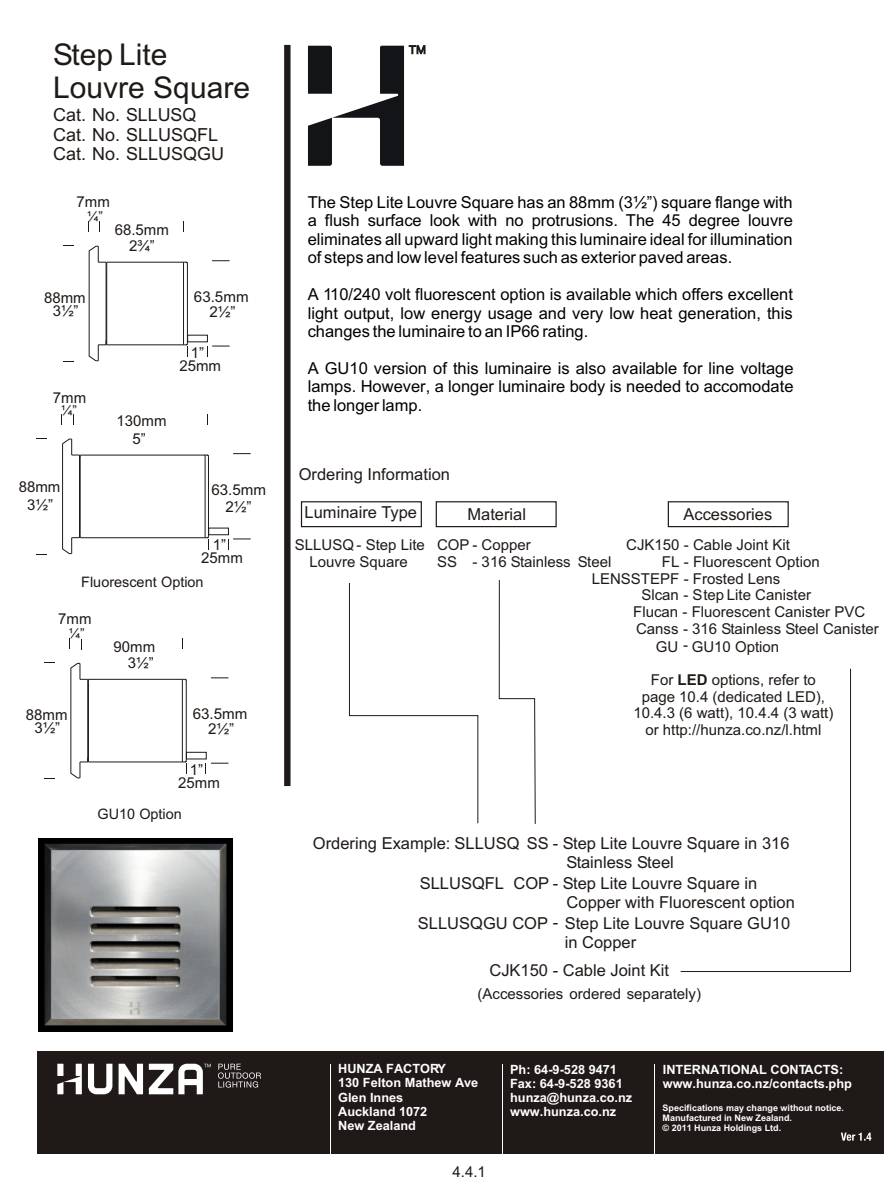
<style>
.page{position:relative;width:894px;height:1191px;background:#fff}
.page>*{position:absolute;margin:0;border:0;box-sizing:border-box;transform-origin:0 0}
.t1{font:30px/33.2px "Arial Baltic";color:#1f1a17}
.t2{font:18px/20.1px "Arial Baltic";color:#1f1a17}
.t3{font:16.5px/18.5px "Arial Baltic";color:#000;text-align:justify}
.t4{font:16.5px/18.5px "Arial";color:#1f1a17;text-align:center}
.t5{font:15px/16.8px "Arial";color:#1f1a17}
.t6{font:15px/16.8px "Arial Baltic";color:#1f1a17;text-align:center}
.t7{font:14.4px "Arial";color:#1f1a17}
.t8{font:13.5px "Arial";color:#1f1a17}
.t9{font:700 12.75px/14.2px "Arial Baltic";color:#fff}
.t10{font:700 9px/10.1px "Arial Baltic";color:#fff}
.s1{font-weight:700}
</style>
<div class="page">
<div style="left:284px;top:45px;width:7px;height:741px;background:#1f1a17"></div>
<div style="left:301px;top:501px;width:121px;height:26px;border:1px solid #1f1a17"></div>
<div style="left:668px;top:501px;width:121px;height:26px;border:1px solid #1f1a17"></div>
<div style="left:436px;top:501px;width:121px;height:26px;border:1px solid #1f1a17"></div>
<svg style="left:349px;top:583px;width:130px;height:241px"></svg>
<svg style="left:680px;top:668px;width:171px;height:304px"></svg>
<svg style="left:498px;top:580px;width:38px;height:244px"></svg>
<hr style="left:183px;top:262px;width:1px;height:83px;background:#1f1a17">
<hr style="left:107px;top:262px;width:77px;height:1px;background:#1f1a17">
<hr style="left:187px;top:263px;width:1px;height:81px;background:#1f1a17">
<svg style="left:88px;top:245px;width:19px;height:117px"></svg>
<hr style="left:107px;top:344px;width:77px;height:1px;background:#1f1a17">
<svg style="left:184px;top:343px;width:4px;height:14px"></svg>
<div style="left:187px;top:335px;width:21px;height:7px;border:1px solid #1f1a17"></div>
<svg style="left:207px;top:346px;width:23px;height:11px"></svg>
<svg style="left:212px;top:260px;width:18px;height:1px"></svg>
<hr style="left:205px;top:455px;width:1px;height:83px;background:#1f1a17">
<hr style="left:80px;top:455px;width:125px;height:1px;background:#1f1a17">
<hr style="left:208px;top:456px;width:1px;height:80px;background:#1f1a17">
<hr style="left:80px;top:537px;width:125px;height:1px;background:#1f1a17">
<svg style="left:205px;top:536px;width:4px;height:14px"></svg>
<div style="left:208px;top:528px;width:21px;height:7px;border:1px solid #1f1a17"></div>
<svg style="left:228px;top:539px;width:23px;height:11px"></svg>
<svg style="left:233px;top:453px;width:18px;height:1px"></svg>
<svg style="left:62px;top:438px;width:19px;height:116px"></svg>
<svg style="left:308px;top:45px;width:117px;height:121px"></svg>
<img style="left:39px;top:839px;width:193px;height:193px">
<div style="left:37px;top:1051px;width:847px;height:102px;background:#1f1a17"></div>
<svg style="left:839px;top:1133px;width:33px;height:21px"></svg>
<hr style="left:330px;top:1064px;width:1px;height:89px;background:#fff">
<hr style="left:503px;top:1064px;width:1px;height:89px;background:#fff">
<hr style="left:655px;top:1064px;width:1px;height:89px;background:#fff">
<svg style="left:57px;top:1064px;width:204px;height:31px"></svg>
<hr style="left:182px;top:679px;width:1px;height:83px;background:#1f1a17">
<hr style="left:88px;top:679px;width:94px;height:1px;background:#1f1a17">
<hr style="left:186px;top:681px;width:1px;height:80px;background:#1f1a17">
<svg style="left:182px;top:678px;width:5px;height:3px"></svg>
<svg style="left:70px;top:663px;width:19px;height:116px"></svg>
<hr style="left:89px;top:762px;width:93px;height:1px;background:#1f1a17">
<svg style="left:182px;top:760px;width:5px;height:14px"></svg>
<div style="left:186px;top:752px;width:20px;height:7px;border:1px solid #1f1a17"></div>
<svg style="left:211px;top:763px;width:17px;height:1px"></svg>
<svg style="left:211px;top:678px;width:17px;height:1px"></svg>
<h1 class="t1" style="left:53px;top:40px;width:199px">Step Lite<br>Louvre Square</h1>
<p class="t2" style="left:53px;top:106px;width:167px">Cat. No. SLLUSQ<br>Cat. No. SLLUSQFL</p>
<p class="t2" style="left:53px;top:146px;width:173px">Cat. No. SLLUSQGU</p>
<p class="t5" style="left:77px;top:195px;width:35px">7mm</p>
<p class="t8" style="left:87px;top:211px;width:17px">¼”</p>
<p class="t5" style="left:115px;top:223px;width:56px">68.5mm</p>
<p class="t5" style="left:129px;top:239px;width:27px">2¾”</p>
<p class="t5" style="left:44px;top:290px;width:43px">88mm</p>
<p class="t5" style="left:194px;top:290px;width:56px">63.5mm</p>
<p class="t5" style="left:53px;top:304px;width:27px">3½”</p>
<p class="t5" style="left:209px;top:305px;width:28px">2½”</p>
<p class="t5" style="left:191px;top:346px;width:15px">1”</p>
<p class="t5" style="left:53px;top:390px;width:35px">7mm</p>
<p class="t8" style="left:61px;top:406px;width:17px">¼”</p>
<p class="t5" style="left:19px;top:480px;width:43px">88mm</p>
<p class="t5" style="left:179px;top:359px;width:43px">25mm</p>
<p class="t5" style="left:117px;top:413px;width:52px">130mm</p>
<p class="t5" style="left:133px;top:432px;width:15px">5”</p>
<p class="t5" style="left:211px;top:483px;width:56px">63.5mm</p>
<p class="t5" style="left:27px;top:498px;width:27px">3½”</p>
<p class="t5" style="left:225px;top:500px;width:28px">2½”</p>
<p class="t5" style="left:213px;top:538px;width:15px">1”</p>
<p class="t5" style="left:201px;top:551px;width:43px">25mm</p>
<p class="t7" style="left:81px;top:576px;width:124px">Fluorescent Option</p>
<p class="t5" style="left:58px;top:612px;width:35px">7mm</p>
<p class="t8" style="left:69px;top:628px;width:17px">¼”</p>
<p class="t5" style="left:26px;top:708px;width:43px">88mm</p>
<p class="t5" style="left:114px;top:640px;width:43px">90mm</p>
<p class="t5" style="left:128px;top:656px;width:27px">3½”</p>
<p class="t5" style="left:193px;top:707px;width:56px">63.5mm</p>
<p class="t5" style="left:34px;top:721px;width:27px">3½”</p>
<p class="t5" style="left:208px;top:722px;width:28px">2½”</p>
<p class="t5" style="left:190px;top:763px;width:15px">1”</p>
<p class="t5" style="left:178px;top:776px;width:43px">25mm</p>
<p class="t7" style="left:98px;top:809px;width:86px">GU10 Option</p>
<p class="t3" style="left:308px;top:195px;width:487px">The Step Lite Louvre Square has an 88mm (3½”) square flange with a flush surface look with no protrusions. The 45 degree louvre eliminates all upward light making this luminaire ideal for illumination of steps and low level features such as exterior paved areas.</p>
<p class="t3" style="left:308px;top:287px;width:487px">A 110/240 volt fluorescent option is available which offers excellent light output, low energy usage and very low heat generation, this changes the luminaire to an IP66 rating.</p>
<p class="t3" style="left:308px;top:360px;width:487px">A GU10 version of this luminaire is also available for line voltage lamps. However, a longer luminaire body is needed to accomodate the longer lamp.</p>
<p class="t4" style="left:299px;top:466px;width:153px">Ordering Information</p>
<p class="t4" style="left:305px;top:505px;width:114px">Luminaire Type</p>
<p class="t4" style="left:467px;top:507px;width:60px">Material</p>
<p class="t5" style="left:437px;top:538px;width:176px">COP - Copper<br>SS - 316 Stainless Steel</p>
<p class="t4" style="left:683px;top:507px;width:90px">Accessories</p>
<p class="t5" style="left:295px;top:538px;width:132px;text-align:center">SLLUSQ - Step Lite<br>Louvre Square</p>
<p class="t5" style="left:626px;top:538px;width:165px">CJK150 - Cable Joint Kit</p>
<p class="t5" style="left:592px;top:571px;width:190px">LENSSTEPF - Frosted Lens</p>
<p class="t5" style="left:662px;top:555px;width:159px">FL - Fluorescent Option</p>
<p class="t5" style="left:633px;top:588px;width:247px;text-indent:8px">Slcan - Step Lite Canister<br>Flucan - Fluorescent Canister PVC<br>Canss - 316 Stainless Steel Canister</p>
<p class="t5" style="left:656px;top:640px;width:125px">GU - GU10 Option</p>
<p class="t6" style="left:633px;top:672px;width:202px">For <span class="s1">LED</span> options, refer to page 10.4 (dedicated LED),<br>10.4.3 (6 watt), 10.4.4 (3 watt) or http://hunza.co.nz/l.html</p>
<p class="t4" style="left:313px;top:836px;width:478px">Ordering Example: SLLUSQ SS - Step Lite Louvre Square in 316</p>
<p class="t4" style="left:420px;top:876px;width:339px">SLLUSQFL COP - Step Lite Louvre Square in</p>
<p class="t4" style="left:567px;top:854px;width:109px">Stainless Steel</p>
<p class="t4" style="left:567px;top:894px;width:230px">Copper with Fluorescent option</p>
<p class="t4" style="left:418px;top:916px;width:374px">SLLUSQGU COP - Step Lite Louvre Square GU10 in Copper</p>
<p class="t4" style="left:489px;top:963px;width:181px">CJK150 - Cable Joint Kit</p>
<p class="t6" style="left:478px;top:987px;width:225px">(Accessories ordered separately)</p>
<p class="t9" style="left:338px;top:1063px;width:142px">HUNZA FACTORY<br>130 Felton Mathew Ave<br>Glen Innes<br>Auckland 1072<br>New Zealand</p>
<p class="t9" style="left:510px;top:1063px;width:124px">Ph: 64-9-528 9471<br>Fax: 64-9-528 9361 hunza@hunza.co.nz www.hunza.co.nz</p>
<p class="t9" style="left:663px;top:1063px;width:191px">INTERNATIONAL CONTACTS: www.hunza.co.nz/contacts.php</p>
<p class="t10" style="left:663px;top:1104px;width:183px">Specifications may change without notice.<br>Manufactured in New Zealand.<br>© 2011 Hunza Holdings Ltd.</p>
<p class="t6" style="left:453px;top:1165px;width:35px">4.4.1</p>
</div>
